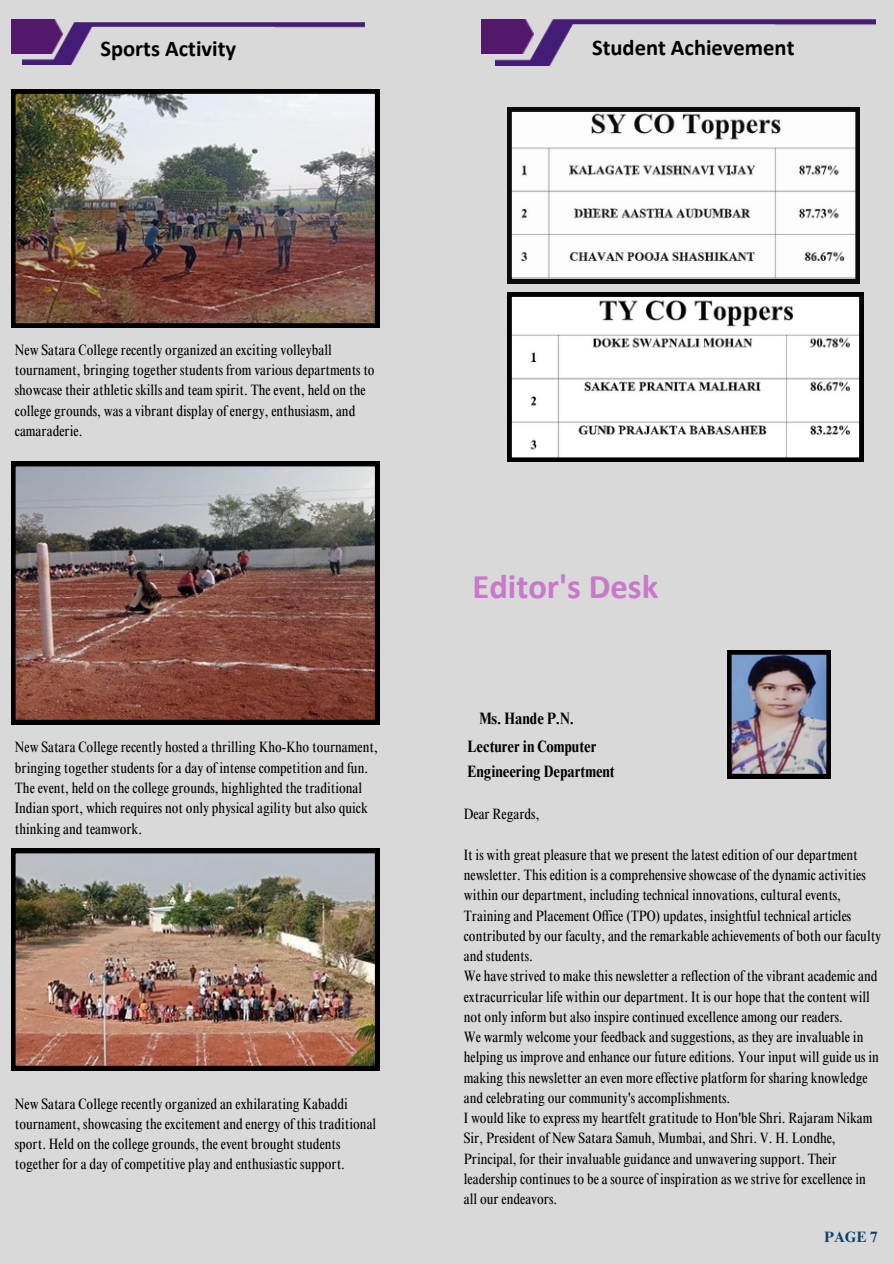
<style>
.page{position:relative;width:894px;height:1264px;background:#fff}
.page>*{position:absolute;margin:0;border:0;box-sizing:border-box;transform-origin:0 0}
.t1{font:700 34.5px "Calibri";color:#c978cb}
.t2{font:700 22.5px "Calibri";color:#000}
.t3{font:700 condensed 16.5px "Times NRMT Pro";color:#000}
.t4{font:condensed 15px/20.2px "Times NRMT Pro";color:#000}
.t5{font:700 15px "Times NRMT Pro";color:#0b4068}
</style>
<div class="page">
<div style="left:0;top:0;width:893px;height:1263px;background:#d9d9d9"></div>
<img style="left:11px;top:20px;width:46px;height:33px">
<img style="left:22px;top:22px;width:342px;height:42px">
<img style="left:11px;top:89px;width:368px;height:239px">
<img style="left:11px;top:462px;width:368px;height:262px">
<img style="left:11px;top:848px;width:368px;height:222px">
<img style="left:481px;top:20px;width:14px;height:33px">
<img style="left:495px;top:20px;width:379px;height:46px">
<img style="left:727px;top:650px;width:103px;height:128px">
<svg style="left:507px;top:107px;width:352px;height:176px;background:#d9d9d9"></svg>
<svg style="left:507px;top:292px;width:356px;height:170px;background:#dadada"></svg>
<p class="t2" style="left:100px;top:39px;width:137px">Sports Activity</p>
<h2 class="t2" style="left:592px;top:38px;width:204px">Student Achievement</h2>
<p class="t4" style="left:15px;top:341px;width:361px">New Satara College recently organized an exciting volleyball tournament, bringing together students from various departments to showcase their athletic skills and team spirit. The event, held on the college grounds, was a vibrant display of energy, enthusiasm, and camaraderie.</p>
<p class="t4" style="left:15px;top:739px;width:364px">New Satara College recently hosted a thrilling Kho-Kho tournament, bringing together students for a day of intense competition and fun.<br>The event, held on the college grounds, highlighted the traditional Indian sport, which requires not only physical agility but also quick thinking and teamwork.</p>
<p class="t4" style="left:15px;top:1095px;width:363px">New Satara College recently organized an exhilarating Kabaddi tournament, showcasing the excitement and energy of this traditional sport. Held on the college grounds, the event brought students together for a day of competitive play and enthusiastic support.</p>
<p class="t1" style="left:472px;top:572px;width:187px">Editor's Desk</p>
<p class="t3" style="left:479px;top:712px;width:96px">Ms. Hande P.N.</p>
<p class="t3" style="left:467px;top:740px;width:130px">Lecturer in Computer</p>
<p class="t3" style="left:467px;top:764px;width:149px">Engineering Department</p>
<p class="t4" style="left:463px;top:805px;width:77px">Dear Regards,</p>
<h2 class="t4" style="left:463px;top:846px;width:419px">It is with great pleasure that we present the latest edition of our department newsletter. This edition is a comprehensive showcase of the dynamic activities within our department, including technical innovations, cultural events, Training and Placement Office (TPO) updates, insightful technical articles contributed by our faculty, and the remarkable achievements of both our faculty and students.</h2>
<p class="t4" style="left:463px;top:967px;width:415px">We have strived to make this newsletter a reflection of the vibrant academic and extracurricular life within our department. It is our hope that the content will not only inform but also inspire continued excellence among our readers.</p>
<p class="t4" style="left:463px;top:1028px;width:416px">We warmly welcome your feedback and suggestions, as they are invaluable in helping us improve and enhance our future editions. Your input will guide us in making this newsletter an even more effective platform for sharing knowledge and celebrating our community's accomplishments.</p>
<p class="t4" style="left:463px;top:1109px;width:410px">I would like to express my heartfelt gratitude to Hon'ble Shri. Rajaram Nikam Sir, President of New Satara Samuh, Mumbai, and Shri. V. H. Londhe, Principal, for their invaluable guidance and unwavering support. Their leadership continues to be a source of inspiration as we strive for excellence in all our endeavors.</p>
<h1 class="t5" style="left:823px;top:1231px;width:55px">PAGE 7</h1>
</div>
